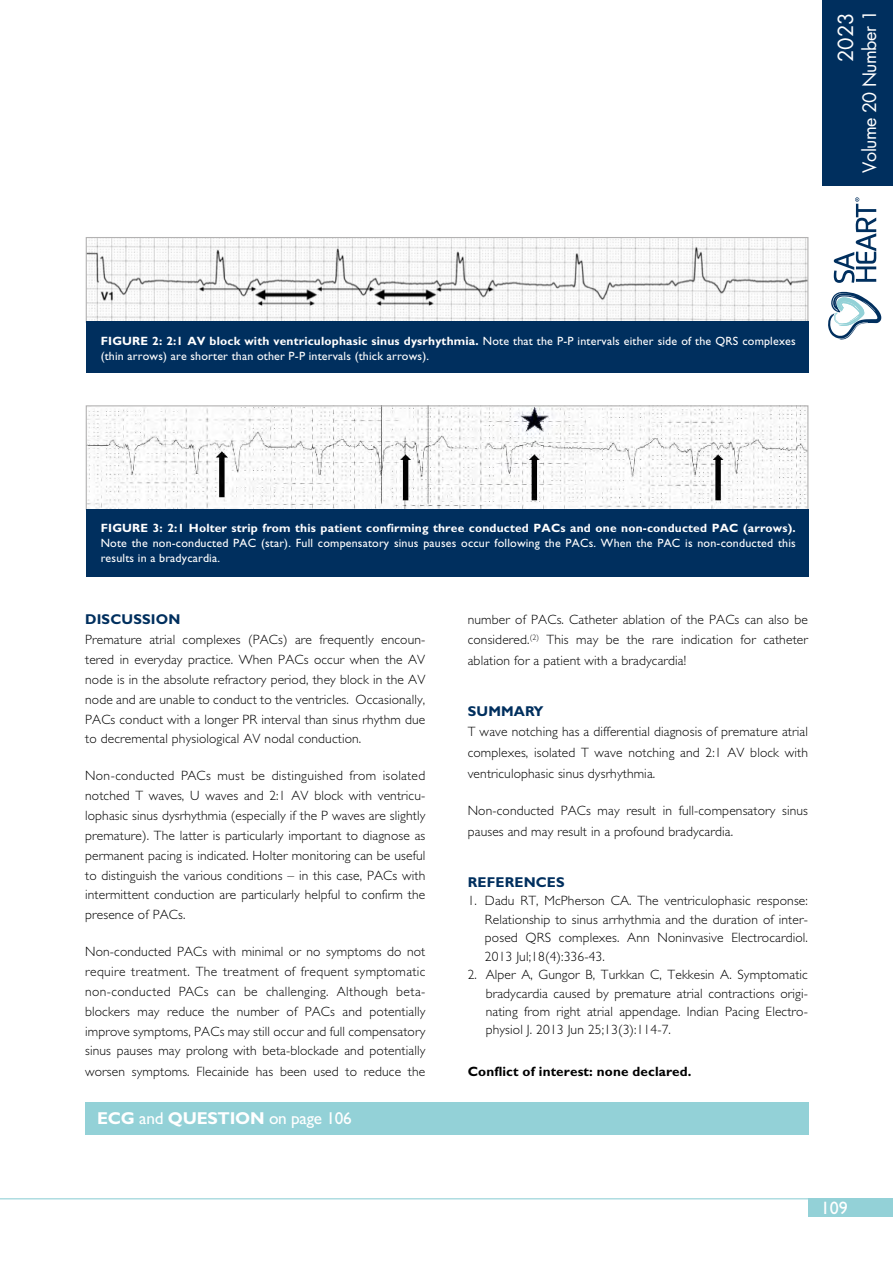
<style>
.page{position:relative;width:893px;height:1263px;background:#fff}
.page>*{position:absolute;margin:0;border:0;box-sizing:border-box;transform-origin:0 0}
.t1{font:20.25px "Futura Std";color:#fff}
.t2{font:18px "Futura Std";letter-spacing:-.03em;color:#fff}
.t3{font:18px "Gill Sans Std";color:#fff}
.t4{font:17.25px "Gill Sans Std";letter-spacing:-.015em;color:#fff}
.t5{font:700 14.25px "Gill Sans Std";letter-spacing:.01em;color:#002f5e}
.t6{font:300 13.5px/19.8px "Gill Sans Std";letter-spacing:.01em;color:#000;text-align:justify}
.t7{font:700 13.5px "Gill Sans Std";letter-spacing:.01em;color:#000}
.t8{font:12px/15px "Gill Sans Std";letter-spacing:.015em;color:#fff}
.t9{font:700 12px "Gill Sans Std";letter-spacing:.015em;color:#fff}
.s1{font-weight:700}
</style>
<div class="page">
<hr style="left:0;top:1198px;width:827px;height:1px;background:#93d1d7">
<div style="left:808px;top:1198px;width:85px;height:18px;background:#93d1d7"></div>
<div style="left:822px;top:0;width:71px;height:186px;background:#002f5e"></div>
<svg style="left:828px;top:292px;width:53px;height:48px"></svg>
<svg style="left:834px;top:197px;width:42px;height:86px"></svg>
<img style="left:88px;top:239px;width:718px;height:82px">
<div style="left:86px;top:237px;width:722px;height:86px;border:1px solid #b3b2b2"></div>
<div style="left:86px;top:322px;width:722px;height:51px;background:#002f5e"></div>
<img style="left:88px;top:407px;width:718px;height:101px">
<div style="left:86px;top:405px;width:722px;height:105px;border:1px solid #b3b2b2"></div>
<div style="left:86px;top:509px;width:722px;height:67px;background:#002f5e"></div>
<div style="left:86px;top:1102px;width:723px;height:33px;background:#93d1d7"></div>
<h1 class="t1" style="left:833px;top:62px;width:51px;rotate:-90deg">2023</h1>
<h2 class="t2" style="left:858px;top:173px;width:164px;rotate:-90deg">Volume 20 Number 1</h2>
<p class="t8" style="left:101px;top:334px;width:696px"><span class="s1">FIGURE 2: 2:1 AV block with ventriculophasic sinus dysrhythmia.</span> Note that the P-P intervals either side of the QRS complexes (thin arrows) are shorter than other P-P intervals (thick arrows).</p>
<p class="t9" style="left:101px;top:521px;width:697px">FIGURE 3: 2:1 Holter strip from this patient confirming three conducted PACs and one non-conducted PAC (arrows).</p>
<p class="t8" style="left:101px;top:536px;width:697px">Note the non-conducted PAC (star). Full compensatory sinus pauses occur following the PACs. When the PAC is non-conducted this results in a bradycardia.</p>
<p class="t5" style="left:85px;top:611px;width:97px">DISCUSSION</p>
<p class="t6" style="left:85px;top:630px;width:342px">Premature atrial complexes (PACs) are frequently encoun&shy;tered in everyday practice. When PACs occur when the AV node is in the absolute refractory period, they block in the AV node and are unable to conduct to the ventricles. Occasionally, PACs conduct with a longer PR interval than sinus rhythm due to decremental physiological AV nodal conduction.</p>
<p class="t6" style="left:85px;top:766px;width:342px">Non-conducted PACs must be distinguished from isolated notched T waves, U waves and 2:1 AV block with ventricu&shy;lophasic sinus dysrhythmia (especially if the P waves are slightly premature). The latter is particularly important to diagnose as permanent pacing is indicated. Holter monitoring can be useful to distinguish the various conditions – in this case, PACs with intermittent conduction are particularly helpful to confirm the presence of PACs.</p>
<p class="t6" style="left:85px;top:942px;width:342px">Non-conducted PACs with minimal or no symptoms do not require treatment. The treatment of frequent symptomatic non-conducted PACs can be challenging. Although beta&shy;blockers may reduce the number of PACs and potentially improve symptoms, PACs may still occur and full compensatory sinus pauses may prolong with beta-blockade and potentially worsen symptoms. Flecainide has been used to reduce the</p>
<p class="t4" style="left:97px;top:1109px;width:256px"><span class="s1">ECG</span> and <span class="s1">QUESTION</span> on page 106</p>
<p class="t6" style="left:468px;top:609px;width:342px;line-height:20.7px">number of PACs. Catheter ablation of the PACs can also be considered.<sup>(2)</sup> This may be the rare indication for catheter ablation for a patient with a bradycardia!</p>
<p class="t5" style="left:468px;top:702px;width:77px">SUMMARY</p>
<p class="t6" style="left:468px;top:722px;width:342px;line-height:20.7px">T wave notching has a differential diagnosis of premature atrial complexes, isolated T wave notching and 2:1 AV block with ventriculophasic sinus dysrhythmia.</p>
<p class="t6" style="left:468px;top:801px;width:342px;line-height:20.7px">Non-conducted PACs may result in full-compensatory sinus pauses and may result in a profound bradycardia.</p>
<p class="t5" style="left:468px;top:873px;width:98px">REFERENCES</p>
<p class="t6" style="left:485px;top:891px;width:324px;line-height:18.5px;text-indent:-17px">1. Dadu RT, McPherson CA. The ventriculophasic response:<br>Relationship to sinus arrhythmia and the duration of inter&shy;posed QRS complexes. Ann Noninvasive Electrocardiol.<br>2013 Jul;18(4):336-43.</p>
<p class="t6" style="left:486px;top:965px;width:324px;line-height:18.5px;text-indent:-18px">2. Alper A, Gungor B, Turkkan C, Tekkesin A. Symptomatic bradycardia caused by premature atrial contractions origi&shy;nating from right atrial appendage. Indian Pacing Electro&shy;physiol J. 2013 Jun 25;13(3):114-7.</p>
<p class="t7" style="left:468px;top:1063px;width:225px">Conflict of interest: none declared.</p>
<h2 class="t3" style="left:821px;top:1197px;width:28px">109</h2>
</div>
